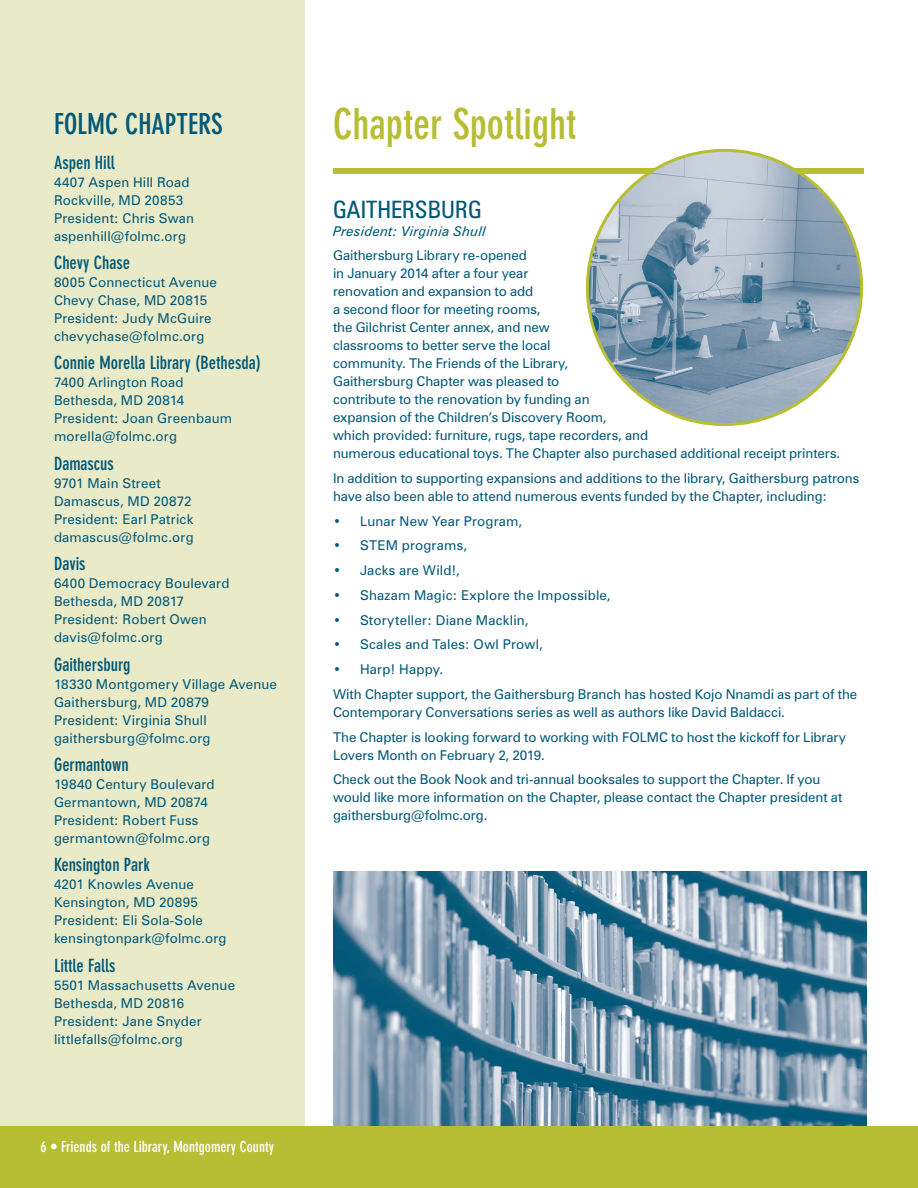
<style>
.page{position:relative;width:918px;height:1188px;background:#fff}
.page>*{position:absolute;margin:0;border:0;box-sizing:border-box;transform-origin:0 0}
.t1{font:700 condensed 42px "DIN Neuzeit Grotesk";color:#b7be33}
.t2{font:700 condensed 28.5px "DIN Neuzeit Grotesk";color:#015878}
.t3{font:condensed 24px "Zurich BT";color:#015878}
.t4{font:700 condensed 18px "DIN Neuzeit Grotesk";color:#015878}
.t5{font:700 condensed 15px "DIN Neuzeit Grotesk";color:#fff}
.t6{font:13.5px/18px "Zurich BT";color:#015878}
.t7{font:italic 13.5px "Zurich BT";letter-spacing:.005em;color:#015878}
</style>
<div class="page">
<img style="left:333px;top:872px;width:533px;height:254px">
<div style="left:0;top:0;width:305px;height:1188px;background:#e9ebc8"></div>
<div style="left:0;top:1126px;width:918px;height:62px;background:#b7be33"></div>
<div style="left:333px;top:168px;width:531px;height:6px;background:#b7be33"></div>
<img style="left:587px;top:150px;width:275px;height:275px;border-radius:137px">
<h2 class="t2" style="left:54px;top:107px;width:170px">FOLMC CHAPTERS</h2>
<h3 class="t4" style="left:54px;top:152px;width:62px">Aspen Hill</h3>
<p class="t6" style="left:54px;top:173px;width:142px">4407 Aspen Hill Road<br>Rockville, MD 20853<br>President: Chris Swan aspenhill@folmc.org</p>
<h3 class="t4" style="left:54px;top:252px;width:78px">Chevy Chase</h3>
<p class="t6" style="left:54px;top:273px;width:164px">8005 Connecticut Avenue<br>Chevy Chase, MD 20815<br>President: Judy McGuire chevychase@folmc.org</p>
<h3 class="t4" style="left:54px;top:353px;width:209px">Connie Morella Library (Bethesda)</h3>
<p class="t6" style="left:54px;top:374px;width:180px">7400 Arlington Road<br>Bethesda, MD 20814<br>President: Joan Greenbaum morella@folmc.org</p>
<h3 class="t4" style="left:54px;top:453px;width:61px">Damascus</h3>
<p class="t6" style="left:54px;top:474px;width:141px">9701 Main Street<br>Damascus, MD 20872<br>President: Earl Patrick damascus@folmc.org</p>
<h3 class="t4" style="left:54px;top:553px;width:33px">Davis</h3>
<p class="t6" style="left:54px;top:574px;width:177px">6400 Democracy Boulevard<br>Bethesda, MD 20817<br>President: Robert Owen davis@folmc.org</p>
<h3 class="t4" style="left:54px;top:654px;width:78px">Gaithersburg</h3>
<p class="t6" style="left:54px;top:675px;width:225px">18330 Montgomery Village Avenue<br>Gaithersburg, MD 20879<br>President: Virginia Shull gaithersburg@folmc.org</p>
<h3 class="t4" style="left:54px;top:754px;width:76px">Germantown</h3>
<p class="t6" style="left:54px;top:775px;width:162px">19840 Century Boulevard<br>Germantown, MD 20874<br>President: Robert Fuss germantown@folmc.org</p>
<h3 class="t4" style="left:54px;top:854px;width:97px">Kensington Park</h3>
<p class="t6" style="left:54px;top:875px;width:174px">4201 Knowles Avenue<br>Kensington, MD 20895<br>President: Eli Sola-Sole kensingtonpark@folmc.org</p>
<h3 class="t4" style="left:54px;top:955px;width:63px">Little Falls</h3>
<p class="t6" style="left:54px;top:976px;width:183px">5501 Massachusetts Avenue<br>Bethesda, MD 20816<br>President: Jane Snyder littlefalls@folmc.org</p>
<p class="t5" style="left:40px;top:1138px;width:235px">6 • Friends of the Library, Montgomery County</p>
<h1 class="t1" style="left:333px;top:100px;width:245px">Chapter Spotlight</h1>
<h3 class="t3" style="left:333px;top:194px;width:150px">GAITHERSBURG</h3>
<p class="t7" style="left:333px;top:223px;width:154px">President: Virginia Shull</p>
<p class="t6" style="left:333px;top:246px;width:509px">Gaithersburg Library re-opened<br>in January 2014 after a four year<br>renovation and expansion to add<br>a second floor for meeting rooms,<br>the Gilchrist Center annex, and new<br>classrooms to better serve the local<br>community. The Friends of the Library,<br>Gaithersburg Chapter was pleased to<br>contribute to the renovation by funding an<br>expansion of the Children’s Discovery Room,<br>which provided: furniture, rugs, tape recorders, and<br>numerous educational toys. The Chapter also purchased additional receipt printers.</p>
<p class="t6" style="left:333px;top:469px;width:528px">In addition to supporting expansions and additions to the library, Gaithersburg patrons have also been able to attend numerous events funded by the Chapter, including:</p>
<p class="t6" style="left:333px;top:512px;width:191px">• Lunar New Year Program,</p>
<p class="t6" style="left:333px;top:537px;width:136px">• STEM programs,</p>
<p class="t6" style="left:333px;top:561px;width:128px">• Jacks are Wild!,</p>
<p class="t6" style="left:333px;top:586px;width:279px">• Shazam Magic: Explore the Impossible,</p>
<p class="t6" style="left:333px;top:611px;width:197px">• Storyteller: Diane Macklin,</p>
<p class="t6" style="left:333px;top:636px;width:211px">• Scales and Tales: Owl Prowl,</p>
<p class="t6" style="left:333px;top:657px;width:526px;line-height:24.8px">• Harp! Happy.<br>With Chapter support, the Gaithersburg Branch has hosted Kojo Nnamdi as part of the</p>
<p class="t6" style="left:333px;top:700px;width:515px;line-height:24.8px">Contemporary Conversations series as well as authors like David Baldacci.<br>The Chapter is looking forward to working with FOLMC to host the kickoff for Library</p>
<p class="t6" style="left:333px;top:742px;width:489px;line-height:24.8px">Lovers Month on February 2, 2019.<br>Check out the Book Nook and tri-annual booksales to support the Chapter. If you</p>
<p class="t6" style="left:333px;top:789px;width:511px">would like more information on the Chapter, please contact the Chapter president at gaithersburg@folmc.org.</p>
</div>
